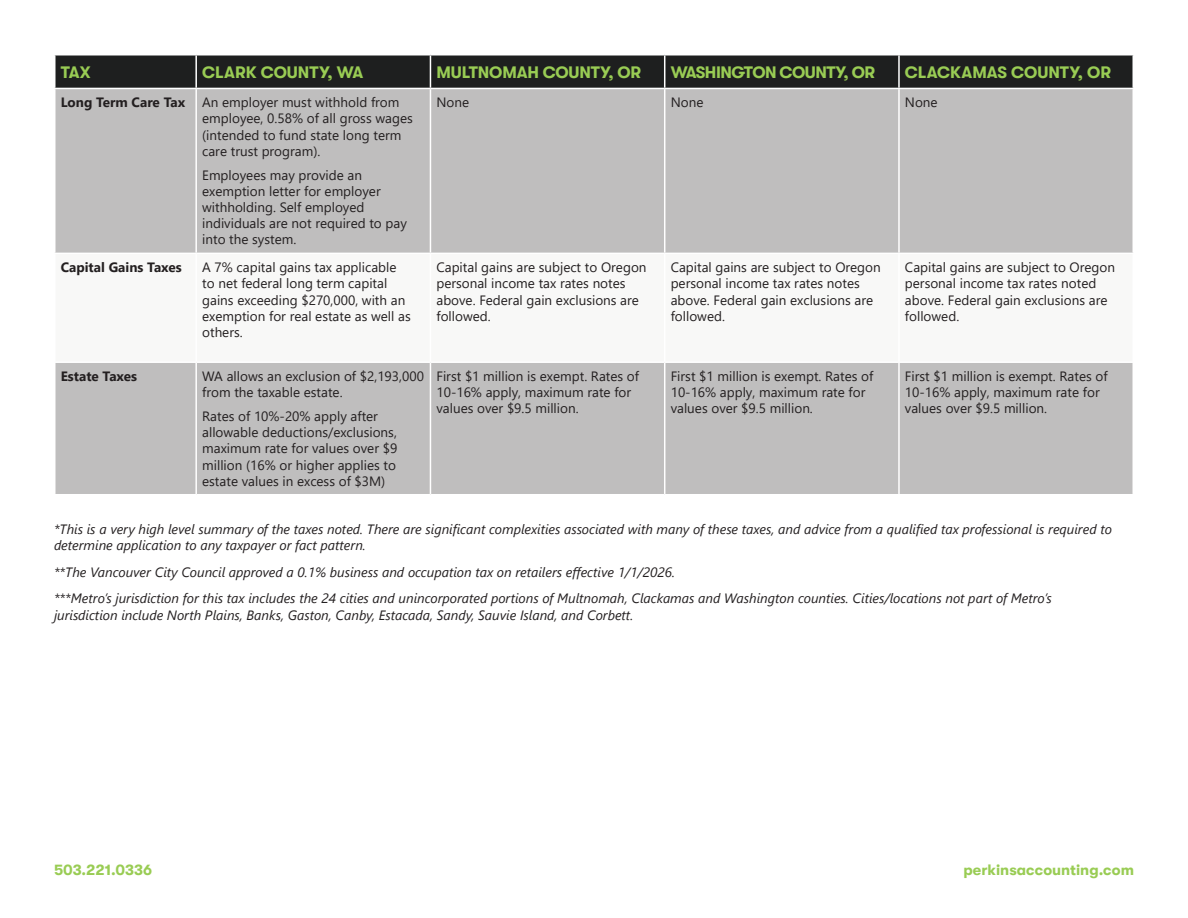
<style>
.page{position:relative;width:1188px;height:918px;background:#fff}
.page>*{position:absolute;margin:0;border:0;box-sizing:border-box;transform-origin:0 0}
.t1{font:700 16.5px "GT Walsheim";letter-spacing:-.01em;color:#99cc54}
.t2{font:700 16.5px "GT Walsheim";letter-spacing:-.03em;color:#99cc54}
.t3{font:700 15px "GT Walsheim";color:#99cc54}
.t4{font:13.5px/16.2px "Segoe UI";color:#231f20}
.t5{font:italic 13.5px/16.2px "Segoe UI";color:#231f20}
.t6{font:700 13.5px "Segoe UI";color:#231f20}
</style>
<div class="page">
<div style="left:56px;top:56px;width:1076px;height:32px;background:#1e1f1f"></div>
<div style="left:56px;top:89px;width:1076px;height:405px;background:#bfbebe"></div>
<svg style="left:56px;top:254px;width:1076px;height:107px"></svg>
<hr style="left:195px;top:56px;width:2px;height:32px;background:#fff">
<hr style="left:430px;top:56px;width:1px;height:32px;background:#fff">
<hr style="left:664px;top:56px;width:1px;height:32px;background:#fff">
<hr style="left:898px;top:56px;width:2px;height:32px;background:#fff">
<hr style="left:195px;top:89px;width:2px;height:164px;background:#fff">
<hr style="left:430px;top:89px;width:1px;height:164px;background:#fff">
<hr style="left:664px;top:89px;width:1px;height:164px;background:#fff">
<hr style="left:898px;top:89px;width:2px;height:164px;background:#fff">
<hr style="left:54px;top:253px;width:142px;height:1px;background:#fff">
<hr style="left:196px;top:253px;width:234px;height:1px;background:#fff">
<hr style="left:195px;top:254px;width:2px;height:107px;background:#fff">
<hr style="left:430px;top:253px;width:235px;height:1px;background:#fff">
<hr style="left:430px;top:254px;width:1px;height:107px;background:#fff">
<hr style="left:665px;top:253px;width:234px;height:1px;background:#fff">
<hr style="left:664px;top:254px;width:1px;height:107px;background:#fff">
<hr style="left:899px;top:253px;width:235px;height:1px;background:#fff">
<hr style="left:898px;top:254px;width:2px;height:107px;background:#fff">
<hr style="left:54px;top:361px;width:142px;height:2px;background:#fff">
<hr style="left:196px;top:361px;width:234px;height:2px;background:#fff">
<hr style="left:195px;top:363px;width:2px;height:131px;background:#fff">
<hr style="left:430px;top:361px;width:235px;height:2px;background:#fff">
<hr style="left:430px;top:363px;width:1px;height:131px;background:#fff">
<hr style="left:665px;top:361px;width:234px;height:2px;background:#fff">
<hr style="left:664px;top:363px;width:1px;height:131px;background:#fff">
<hr style="left:899px;top:361px;width:235px;height:2px;background:#fff">
<hr style="left:898px;top:363px;width:2px;height:131px;background:#fff">
<p class="t1" style="left:61px;top:63px;width:32px">TAX</p>
<p class="t1" style="left:202px;top:63px;width:163px">CLARK COUNTY, WA</p>
<p class="t1" style="left:436px;top:63px;width:206px">MULTNOMAH COUNTY, OR</p>
<p class="t2" style="left:671px;top:63px;width:206px">WASHINGTON COUNTY, OR</p>
<p class="t1" style="left:905px;top:63px;width:208px">CLACKAMAS COUNTY, OR</p>
<p class="t6" style="left:61px;top:90px;width:126px">Long Term Care Tax</p>
<p class="t4" style="left:202px;top:93px;width:212px">An employer must withhold from employee, 0.58% of all gross wages (intended to fund state long term care trust program).</p>
<p class="t4" style="left:202px;top:165px;width:206px">Employees may provide an exemption letter for employer withholding. Self employed individuals are not required to pay into the system.</p>
<p class="t4" style="left:436px;top:93px;width:34px">None</p>
<p class="t4" style="left:671px;top:93px;width:34px">None</p>
<p class="t4" style="left:905px;top:93px;width:34px">None</p>
<p class="t6" style="left:61px;top:255px;width:122px">Capital Gains Taxes</p>
<p class="t4" style="left:202px;top:258px;width:210px">A 7% capital gains tax applicable to net federal long term capital gains exceeding $270,000, with an exemption for real estate as well as others.</p>
<p class="t4" style="left:436px;top:258px;width:212px">Capital gains are subject to Oregon personal income tax rates notes above. Federal gain exclusions are followed.</p>
<p class="t4" style="left:671px;top:258px;width:212px">Capital gains are subject to Oregon personal income tax rates notes above. Federal gain exclusions are followed.</p>
<p class="t4" style="left:905px;top:258px;width:212px">Capital gains are subject to Oregon personal income tax rates noted above. Federal gain exclusions are followed.</p>
<p class="t6" style="left:61px;top:363px;width:78px">Estate Taxes</p>
<p class="t4" style="left:202px;top:367px;width:223px">WA allows an exclusion of $2,193,000 from the taxable estate.</p>
<p class="t4" style="left:202px;top:407px;width:197px">Rates of 10%-20% apply after allowable deductions/exclusions, maximum rate for values over $9 million (16% or higher applies to estate values in excess of $3M)</p>
<p class="t4" style="left:436px;top:367px;width:204px">First $1 million is exempt. Rates of<br>10-16% apply, maximum rate for values over $9.5 million.</p>
<p class="t4" style="left:671px;top:367px;width:204px">First $1 million is exempt. Rates of<br>10-16% apply, maximum rate for values over $9.5 million.</p>
<p class="t4" style="left:905px;top:367px;width:204px">First $1 million is exempt. Rates of<br>10-16% apply, maximum rate for values over $9.5 million.</p>
<p class="t5" style="left:54px;top:519px;width:1059px">*This is a very high level summary of the taxes noted. There are significant complexities associated with many of these taxes, and advice from a qualified tax professional is required to determine application to any taxpayer or fact pattern.</p>
<p class="t5" style="left:54px;top:562px;width:622px">**The Vancouver City Council approved a 0.1% business and occupation tax on retailers effective 1/1/2026.</p>
<p class="t5" style="left:54px;top:588px;width:999px">***Metro’s jurisdiction for this tax includes the 24 cities and unincorporated portions of Multnomah, Clackamas and Washington counties. Cities/locations not part of Metro’s jurisdiction include North Plains, Banks, Gaston, Canby, Estacada, Sandy, Sauvie Island, and Corbett.</p>
<p class="t3" style="left:54px;top:862px;width:100px">503.221.0336</p>
<p class="t3" style="left:964px;top:862px;width:172px">perkinsaccounting.com</p>
</div>
